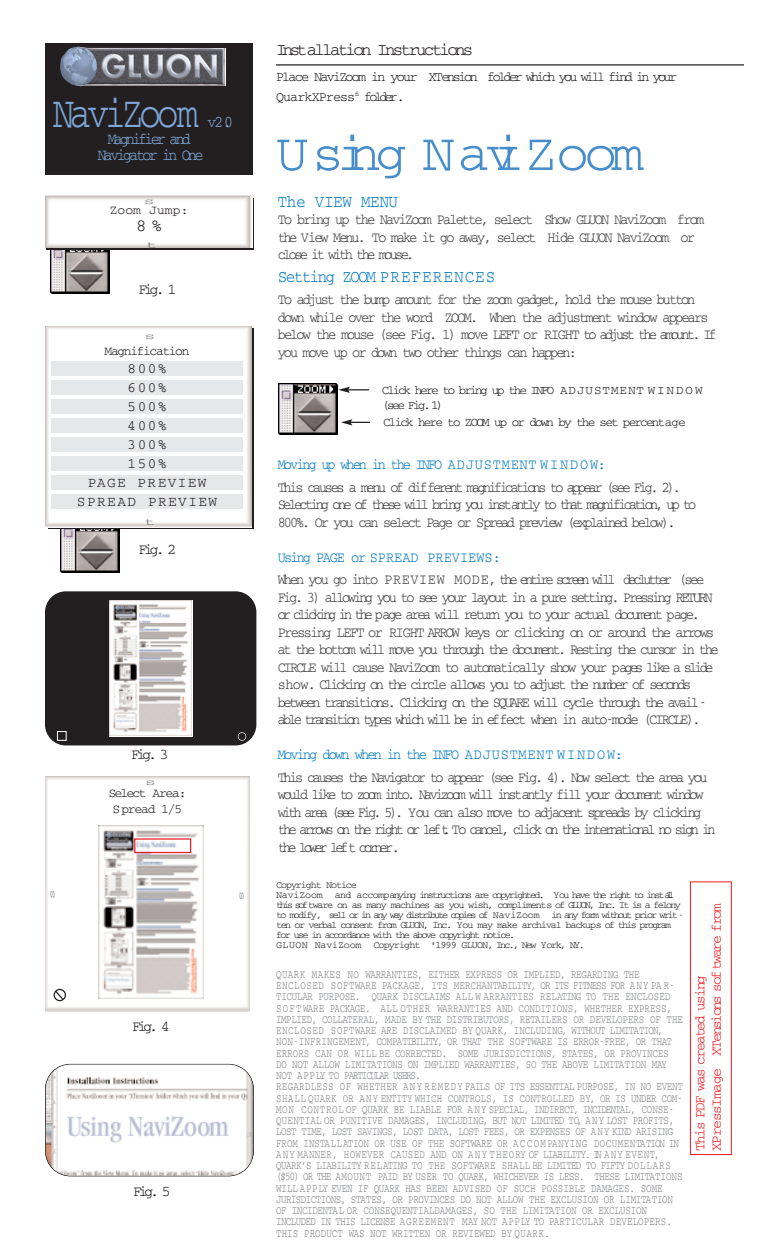
<style>
.page{position:relative;width:765px;height:1260px;background:#fff}
.page>*{position:absolute;margin:0;border:0;box-sizing:border-box;transform-origin:0 0}
.t1{font:53.75px "Courier";letter-spacing:-.075em;color:#458dcb}
.t2{font:44.75px "Courier";letter-spacing:-.115em;color:#7ca7d8;scale:.8 1}
.t3{font:17.5px "Courier";letter-spacing:-.155em;color:#231f20}
.t4{font:17.5px "Courier";letter-spacing:.075em;color:#007ac0;scale:.9 1}
.t5{font:17.5px "Courier";letter-spacing:-.02em;color:#007ac0;scale:.9 1}
.t6{font:17.25px "Courier";color:#231f20}
.t7{font:16.5px/16.5px "Courier";letter-spacing:-.17em;color:#7ca7d8;text-align:center;scale:.9 1}
.t8{font:15px/17.5px "Courier";letter-spacing:-.17em;color:#3e3e3f;scale:.9 1}
.t9{font:15px/17.5px "Courier";letter-spacing:-.145em;color:#3e3e3f;scale:.9 1}
.t10{font:15px/17.5px "Courier";letter-spacing:-.19em;color:#3e3e3f;scale:.9 1}
.t11{font:15px/17.5px "Courier";letter-spacing:-.135em;color:#3e3e3f;scale:.9 1}
.t12{font:15px "Courier";letter-spacing:-.13em;color:#007ac0;scale:.9 1}
.t13{font:15px "Courier";letter-spacing:.005em;color:#007ac0;scale:.9 1}
.t14{font:15px "Courier";letter-spacing:-.22em;color:#231f20}
.t15{font:14.38px/16.4px "Courier";letter-spacing:-.125em;color:#ee1e24}
.t16{font:14.38px/18.9px "Courier";letter-spacing:.1em;color:#231f20;text-align:center}
.t17{font:13.75px/20px "Courier";letter-spacing:-.17em;color:#231f20}
.t18{font:13px/15.5px "Courier";letter-spacing:-.105em;color:#231f20;text-align:center}
.t19{font:13px "Courier";letter-spacing:.005em;color:#231f20}
.t20{font:12.5px/15px "Courier";letter-spacing:-.165em;color:#231f20}
.t21{font:12.5px "Courier";letter-spacing:-.14em;color:#231f20}
.t22{font:11.88px/11.2px "Courier";letter-spacing:-.02em;color:#808285;scale:.77 1}
.t23{font:10.12px "Courier";color:#808285;scale:1.8 1}
.t24{font:10.12px "Courier";color:#6c6d70;scale:1.8 1}
.t25{font:10px/10px "Courier";letter-spacing:-.165em;color:#231f20}
.t26{font:8.75px "Courier";color:#808285;scale:1.8 1}
</style>
<div class="page">
<div style="left:45px;top:43px;width:208px;height:131px;background:#231f20"></div>
<div style="left:278px;top:383px;width:61px;height:53px;background:#000"></div>
<img style="left:279px;top:383px;width:59px;height:51px">
<img style="left:51px;top:250px;width:58px;height:44px">
<svg style="left:338px;top:387px;width:31px;height:6px"></svg>
<svg style="left:341px;top:419px;width:29px;height:6px"></svg>
<img style="left:60px;top:47px;width:166px;height:39px">
<hr style="left:276px;top:64px;width:468px;height:2px;background:#231f20">
<svg style="left:46px;top:198px;width:208px;height:52px"></svg>
<img style="left:45px;top:195px;width:207px;height:52px">
<div style="left:58px;top:515px;width:71px;height:61px;background:linear-gradient(to right,#fbfafa,#fdfcfc)"></div>
<img style="left:60px;top:529px;width:59px;height:43px">
<img style="left:45px;top:326px;width:206px;height:201px">
<div style="left:52px;top:362px;width:191px;height:14px;background:#e6e7e9"></div>
<div style="left:52px;top:381px;width:191px;height:14px;background:#e6e7e9"></div>
<div style="left:52px;top:400px;width:191px;height:14px;background:#e6e7e9"></div>
<div style="left:52px;top:418px;width:191px;height:15px;background:#e6e7e9"></div>
<div style="left:52px;top:437px;width:191px;height:14px;background:#e6e7e9"></div>
<div style="left:52px;top:456px;width:191px;height:14px;background:#e6e7e9"></div>
<div style="left:52px;top:475px;width:191px;height:14px;background:#e6e7e9"></div>
<div style="left:52px;top:494px;width:191px;height:14px;background:#e6e7e9"></div>
<div style="left:45px;top:591px;width:211px;height:154px;background:#231f20;border-radius:21px"></div>
<img style="left:45px;top:1064px;width:209px;height:112px;border-radius:25px">
<div style="left:45px;top:1064px;width:209px;height:112px;border:1px solid #231f20;border-radius:25px"></div>
<svg style="left:109px;top:600px;width:84px;height:137px"></svg>
<img style="left:110px;top:600px;width:82px;height:136px">
<div style="left:690px;top:881px;width:42px;height:274px;border:1px solid #ee1e24"></div>
<img style="left:45px;top:776px;width:205px;height:236px">
<div style="left:238px;top:732px;width:8px;height:9px;border:1px solid #fff;border-radius:50%"></div>
<div style="left:57px;top:731px;width:10px;height:10px;border:1px solid #fff"></div>
<svg style="left:54px;top:989px;width:12px;height:12px"></svg>
<div style="left:98px;top:826px;width:107px;height:174px;background:#e6e2e0"></div>
<img style="left:98px;top:826px;width:105px;height:173px">
<div style="left:134px;top:838px;width:57px;height:15px;border:1px solid #ee1e24"></div>
<h2 class="t2" style="left:53px;top:99px;width:184px">NaviZoom</h2>
<h3 class="t7" style="left:207px;top:115px;width:30px">v2.0</h3>
<h3 class="t7" style="left:98px;top:132px;width:119px">Magnifier and<br>Navigator in One</h3>
<p class="t23" style="left:144px;top:198px;width:8px">s</p>
<p class="t24" style="left:146px;top:242px;width:8px">t</p>
<p class="t19" style="left:110px;top:206px;width:80px">Zoom Jump:</p>
<h3 class="t6" style="left:136px;top:220px;width:27px">8 %</h3>
<p class="t14" style="left:139px;top:284px;width:39px">Fig. 1</p>
<p class="t23" style="left:145px;top:333px;width:8px">s</p>
<p class="t18" style="left:105px;top:344px;width:86px">Magnification</p>
<p class="t16" style="left:77px;top:361px;width:142px">800%<br>600%<br>500%<br>400%<br>300%<br>150%<br>PAGE PREVIEW<br>SPREAD PREVIEW</p>
<p class="t24" style="left:144px;top:518px;width:8px">t</p>
<p class="t14" style="left:139px;top:545px;width:39px">Fig. 2</p>
<p class="t14" style="left:131px;top:750px;width:39px">Fig. 3</p>
<p class="t23" style="left:145px;top:779px;width:8px">s</p>
<p class="t18" style="left:108px;top:786px;width:80px">Select Area:<br>S pread 1/5</p>
<p class="t26" style="left:49px;top:899px;width:7px;rotate:-90deg">s</p>
<p class="t26" style="left:245px;top:891px;width:7px;rotate:90deg">s</p>
<p class="t14" style="left:132px;top:1021px;width:39px">Fig. 4</p>
<p class="t14" style="left:133px;top:1187px;width:39px">Fig. 5</p>
<h3 class="t3" style="left:276px;top:44px;width:199px">Installation Instructions</h3>
<p class="t17" style="left:276px;top:68px;width:403px">Place NaviZoom in your XTension folder which you will find in your<br>QuarkXPress<sup>fi</sup> folder.</p>
<h1 class="t1" style="left:276px;top:136px;width:369px">Using NaviZoom</h1>
<h3 class="t5" style="left:278px;top:196px;width:135px">The VIEW MENU</h3>
<p class="t11" style="left:278px;top:212px;width:475px">To bring up the NaviZoom Palette, select Show GLUON NaviZoom from the View Menu. To make it go away, select Hide GLUON NaviZoom or close it with the mouse.</p>
<h3 class="t4" style="left:278px;top:271px;width:243px">Setting ZOOM PREFERENCES</h3>
<p class="t9" style="left:278px;top:292px;width:490px">To adjust the bump amount for the zoom gadget, hold the mouse button down while over the word ZOOM. When the adjustment window appears below the mouse (see Fig. 1) move LEFT or RIGHT to adjust the amount. If you move up or down two other things can happen:</p>
<p class="t20" style="left:382px;top:384px;width:322px">Click here to bring up the INFO A D J U S T M E N T W I N D O W (see Fig. 1)</p>
<p class="t21" style="left:383px;top:418px;width:304px">Click here to ZOOM up or down by the set percentage</p>
<p class="t12" style="left:278px;top:460px;width:366px">Moving up when in the INFO ADJUSTMENT W I N D O W:</p>
<p class="t10" style="left:278px;top:479px;width:466px">This causes a menu of dif ferent magnifications to appear (see Fig. 2).<br>Selecting one of these will bring you inst antly to that magnification, up to<br>800%. Or you can select Page or Spread preview (explained below).</p>
<p class="t13" style="left:278px;top:552px;width:249px">Using PAGE or SPREAD PREVIEWS:</p>
<p class="t8" style="left:278px;top:572px;width:491px">When you go into P R E V I E W M O D E , the entire screen will declutter (see Fig. 3) allowing you to see your layout in a pure setting. Pressing RETURN or clicking in the page area will return you to your actual document page.<br>Pressing LEFT or RIGHT ARROW keys or clicking on or around the arrows at the bottom will move you through the document. Resting the cursor in the CIRCLE will cause NaviZoom to automatically show your pages like a slide show. Clicking on the circle allows you to adjust the number of seconds between transitions. Clicking on the SQUARE will cycle through the avail - able transition types which will be in ef fect when in auto-mode (CIRCLE).</p>
<p class="t12" style="left:278px;top:750px;width:385px">Moving down when in the INFO A D J U S T M E N T W I N D O W:</p>
<p class="t8" style="left:278px;top:769px;width:488px">This causes the Navigator to appear (see Fig. 4). Now select the area you would like to zoom into. Navizoom will inst antly fill your document window with area (see Fig. 5). You can also move to adjacent spreads by clicking the arrows on the right or lef t. To cancel, click on the international no sign in the lower lef t corner.</p>
<p class="t25" style="left:276px;top:880px;width:409px">Copyright Notice<br>N a v i Z o o m and accomp anying instructions are copyrighted. You have the right to inst all this software on as many machines as you wish, compliments of GLUON, Inc. It is a felony to modify, sell or in any way distribute copies of N a v i Z o o m in any form without prior writ - ten or verbal consent from GLUON, Inc. You may make archival backups of this program for use in accordance with the above copyright notice.<br>GLUON NaviZoom Copyright '1999 GLUON, Inc., New York, NY.</p>
<p class="t22" style="left:276px;top:969px;width:530px">QUARK MAKES NO WARRANTIES, EITHER EXPRESS OR IMPLIED, REGARDING THE ENCLOSED SOFTWARE PACKAGE, ITS MERCHANTABILITY, OR ITS FITNESS FOR ANY PA R-TICULAR PURPOSE. QUARK DISCLAIMS ALL W ARRANTIES RELATING TO THE ENCLOSED SOFTWARE PACKAGE. ALL OTHER WARRANTIES AND CONDITIONS, WHETHER EXPRESS, IMPLIED, COLLATERAL, MADE BY THE DISTRIBUTORS, RETAILERS OR DEVELOPERS OF THE ENCLOSED SOFTWARE ARE DISCLAIMED BY QUARK, INCLUDING, WITHOUT LIMITATION, NON-INFRINGEMENT, COMPATIBILITY, OR THAT THE SOFTWARE IS ERROR-FREE, OR THAT ERRORS CAN OR WILL BE CORRECTED. SOME JURISDICTIONS, STATES, OR PROVINCES<br>DO NOT ALLOW LIMITATIONS ON IMPLIED WARRANTIES, SO THE ABOVE LIMITATION MAY NOT A P P LY TO PARTICULAR USERS.<br>REGARDLESS OF WHETHER A N Y REMEDY FAILS OF ITS ESSENTIAL PURPOSE, IN NO EVENT SHALL QUARK OR ANY ENTITY WHICH CONTROLS, IS CONTROLLED BY, OR IS UNDER COM-MON CONTROL OF QUARK BE LIABLE FOR A N Y SPECIAL, INDIRECT, INCIDENTAL, CONSE-QUENTIAL OR PUNITIVE DAMAGES, INCLUDING, BUT NOT LIMITED TO, A N Y LOST PROFITS, LOST TIME, LOST SAVINGS, LOST DATA, LOST FEES, OR EXPENSES OF A N Y KIND ARISING FROM INSTALLATION OR USE OF THE SOFTWARE OR A C C O M PANYING DOCUMENTATION IN ANY MANNER, HOWEVER CAUSED AND ON ANY THEORY OF LIABILITY. IN ANY EVENT, QUARK’S LIABILITY RELATING TO THE SOFTWARE SHALL BE LIMITED TO FIFTY DOLLARS ($50) OR THE AMOUNT PAID BY USER TO QUARK, WHICHEVER IS LESS. THESE LIMITATIONS WILL APPLY EVEN IF QUARK HAS BEEN ADVISED OF SUCH POSSIBLE DAMAGES. SOME JURISDICTIONS, STATES, OR PROVINCES DO NOT ALLOW THE EXCLUSION OR LIMITATION OF INCIDENTAL OR CONSEQUENTIALDAMAGES, SO THE LIMITATION OR EXCLUSION INCLUDED IN THIS LICENSE AGREEMENT MAY NOT APPLY TO PARTICULAR DEVELOPERS.<br>THIS PRODUCT WAS NOT WRITTEN OR REVIEWED BY QUARK.</p>
<p class="t15" style="left:693px;top:1151px;width:249px;rotate:-90deg">This PDF was created using<br>XPressImage XTensions software from</p>
</div>
